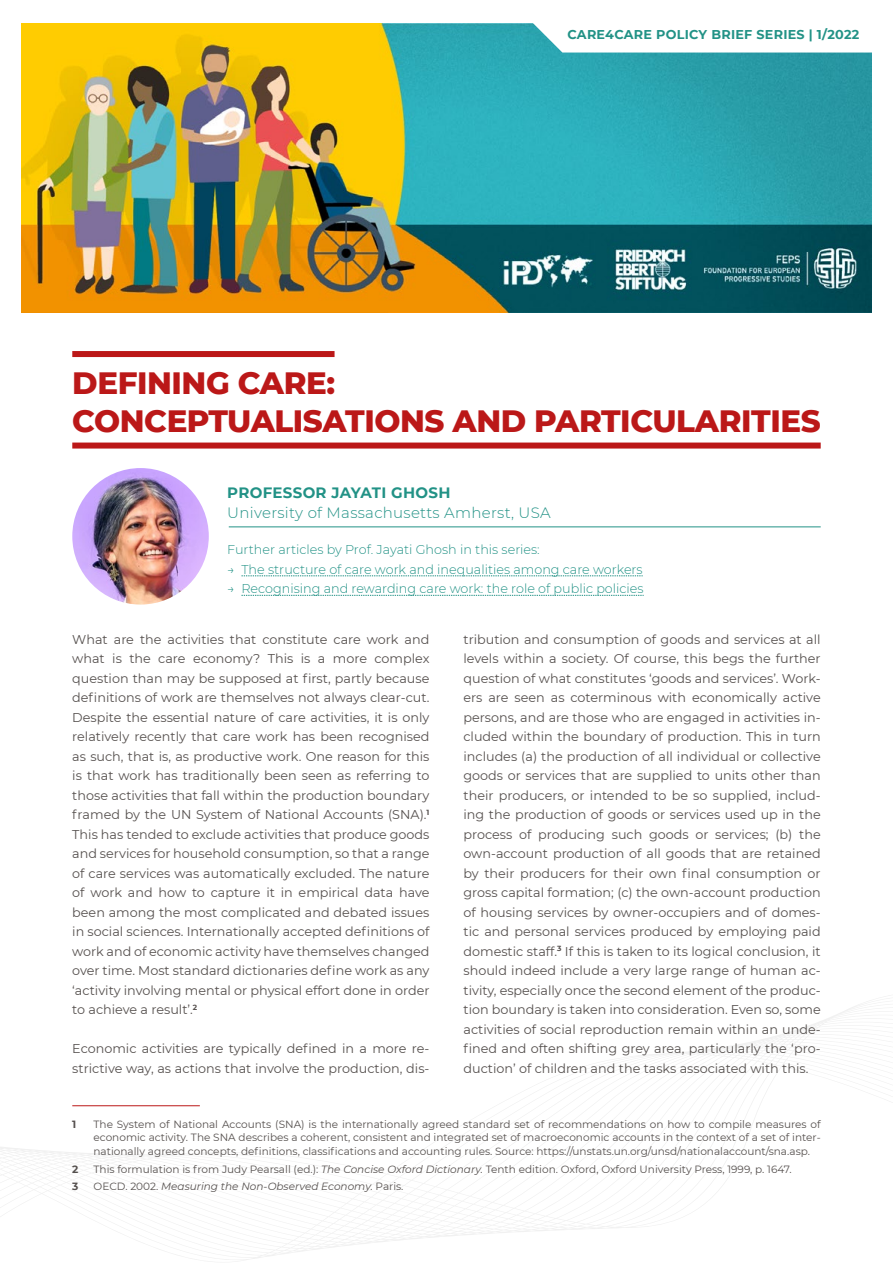
<style>
.page{position:relative;width:893px;height:1263px;background:#fff}
.page>*{position:absolute;margin:0;border:0;box-sizing:border-box;transform-origin:0 0}
.t1{font:800 31.5px/37.8px "Montserrat";letter-spacing:-.015em;color:#bb1818}
.t2{font:300 15px "Montserrat";letter-spacing:.02em;color:#229286}
.t3{font:700 15px "Montserrat";letter-spacing:.02em;color:#229286}
.t4{font:12.75px/19.5px "Montserrat";color:#55504e;text-align:justify}
.t5{font:300 12.75px "Montserrat";color:#229286}
.t6{font:700 12.75px "Montserrat";letter-spacing:.02em;color:#229286}
.t7{font:10.5px/13.5px "Montserrat";color:#55504e;text-align:justify}
.t8{font:italic 10.5px "Montserrat";color:#55504e}
.t9{font:700 10.5px "Montserrat";color:#55504e}
.s1{font-style:italic}
.s2{font-style:normal}
</style>
<div class="page">
<svg style="left:72px;top:1000px;width:816px;height:260px"></svg>
<svg style="left:0;top:1145px;width:600px;height:108px"></svg>
<img style="left:21px;top:24px;width:851px;height:288px">
<svg style="left:510px;top:23px;width:362px;height:30px"></svg>
<hr style="left:72px;top:1105px;width:128px;height:1px;background:#bb1818">
<div style="left:72px;top:351px;width:263px;height:6px;background:#bb1818"></div>
<div style="left:72px;top:443px;width:749px;height:6px;background:#bb1818"></div>
<img style="left:72px;top:468px;width:137px;height:137px;border-radius:68px">
<svg style="left:241px;top:576px;width:402px;height:1px"></svg>
<svg style="left:241px;top:595px;width:403px;height:1px"></svg>
<hr style="left:229px;top:527px;width:592px;height:1px;background:#229286">
<p class="t6" style="left:568px;top:25px;width:293px">CARE4CARE POLICY BRIEF SERIES | 1/2022</p>
<h1 class="t1" style="left:72px;top:362px;width:750px">DEFINING CARE:<br>CONCEPTUALISATIONS AND PARTICULARITIES</h1>
<p class="t3" style="left:227px;top:482px;width:225px">PROFESSOR JAYATI GHOSH</p>
<p class="t2" style="left:227px;top:502px;width:325px">University of Massachusetts Amherst, USA</p>
<p class="t5" style="left:227px;top:541px;width:314px">Further articles by Prof. Jayati Ghosh in this series:</p>
<p class="t5" style="left:227px;top:561px;width:417px">→ The structure of care work and inequalities among care workers</p>
<p class="t5" style="left:227px;top:580px;width:418px">→ Recognising and rewarding care work: the role of public policies</p>
<p class="t4" style="left:72px;top:629px;width:359px">What are the activities that constitute care work and what is the care economy? This is a more complex question than may be supposed at first, partly because definitions of work are themselves not always clear-cut.<br>Despite the essential nature of care activities, it is only relatively recently that care work has been recognised as such, that is, as productive work. One reason for this is that work has traditionally been seen as referring to those activities that fall within the production boundary framed by the UN System of National Accounts (SNA).<sup>1<br></sup>This has tended to exclude activities that produce goods and services for household consumption, so that a range of care services was automatically excluded. The nature of work and how to capture it in empirical data have been among the most complicated and debated issues in social sciences. Internationally accepted definitions of work and of economic activity have themselves changed over time. Most standard dictionaries define work as any ‘activity involving mental or physical effort done in order to achieve a result’.<sup>2</sup></p>
<p class="t4" style="left:72px;top:1038px;width:359px">Economic activities are typically defined in a more re&shy;strictive way, as actions that involve the production, dis-</p>
<p class="t4" style="left:463px;top:629px;width:359px">tribution and consumption of goods and services at all levels within a society. Of course, this begs the further question of what constitutes ‘goods and services’. Work&shy;ers are seen as coterminous with economically active persons, and are those who are engaged in activities in&shy;cluded within the boundary of production. This in turn includes (a) the production of all individual or collective goods or services that are supplied to units other than their producers, or intended to be so supplied, includ&shy;ing the production of goods or services used up in the process of producing such goods or services; (b) the own-account production of all goods that are retained by their producers for their own final consumption or gross capital formation; (c) the own-account production of housing services by owner-occupiers and of domes&shy;tic and personal services produced by employing paid domestic staff.<sup>3</sup> If this is taken to its logical conclusion, it should indeed include a very large range of human ac&shy;tivity, especially once the second element of the produc&shy;tion boundary is taken into consideration. Even so, some activities of social reproduction remain within an unde&shy;fined and often shifting grey area, particularly the ‘pro&shy;duction’ of children and the tasks associated with this.</p>
<p class="t9" style="left:72px;top:1116px;width:6px">1</p>
<p class="t7" style="left:94px;top:1117px;width:729px">The System of National Accounts (SNA) is the internationally agreed standard set of recommendations on how to compile measures of economic activity. The SNA describes a coherent, consistent and integrated set of macroeconomic accounts in the context of a set of inter&shy;nationally agreed concepts, definitions, classifications and accounting rules. Source: https://unstats.un.org/unsd/nationalaccount/sna.asp.</p>
<p class="t9" style="left:72px;top:1161px;width:8px">2</p>
<p class="t7" style="left:94px;top:1162px;width:700px">This formulation is from Judy Pearsall (ed.): <span class="s1">The Concise Oxford Dictionary.</span> Tenth edition. Oxford, Oxford University Press, 1999, p. 1647.</p>
<p class="t9" style="left:72px;top:1179px;width:8px">3</p>
<p class="t8" style="left:94px;top:1179px;width:311px"><span class="s2">OECD. 2002.</span> Measuring the Non-Observed Economy. <span class="s2">Paris.</span></p>
</div>
